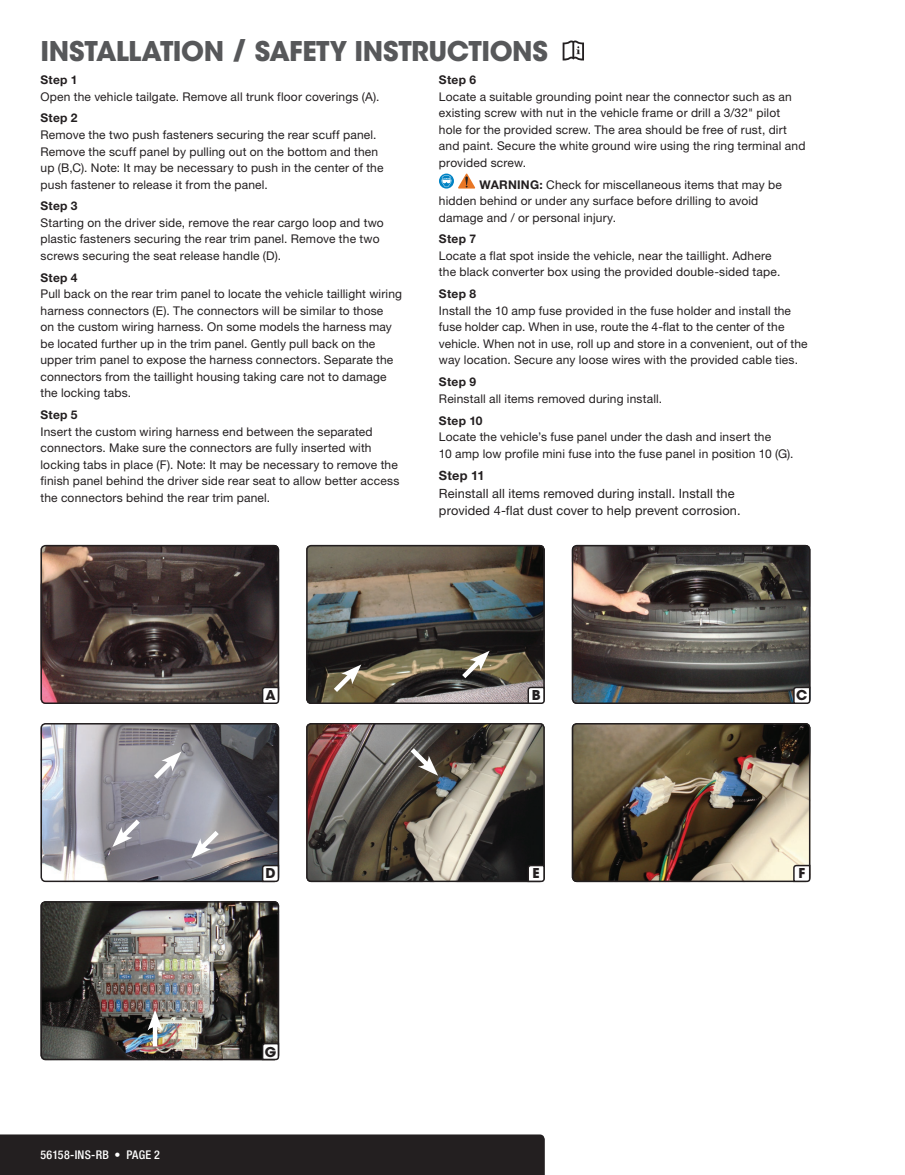
<style>
.page{position:relative;width:905px;height:1175px;background:#fff}
.page>*{position:absolute;margin:0;border:0;box-sizing:border-box;transform-origin:0 0}
.t1{font:700 27px "ITC Avant Garde Std";letter-spacing:-.015em;color:#57585a}
.t2{font:700 13.5px "ITC Avant Garde Std";color:#231f20}
.t3{font:12.75px/17.2px "Helvetica Neue LT Std";letter-spacing:.01em;color:#231f20}
.t4{font:700 12.75px "Helvetica Neue LT Std";letter-spacing:.02em;color:#231f20}
.t5{font:12px/16.5px "Helvetica Neue LT Std";letter-spacing:.01em;color:#231f20}
.t6{font:700 12px "Helvetica Neue LT Std";letter-spacing:.025em;color:#231f20}
.t7{font:500 condensed 12px "Helvetica Neue LT Std";letter-spacing:.02em;color:#fff}
.s1{font-weight:700}
</style>
<div class="page">
<svg style="left:562px;top:41px;width:22px;height:19px"></svg>
<img style="left:43px;top:545px;width:236px;height:156px">
<div style="left:40px;top:545px;width:239px;height:159px;border:2px solid #231f20;border-radius:4px"></div>
<img style="left:309px;top:545px;width:235px;height:156px">
<div style="left:306px;top:545px;width:238px;height:159px;border:2px solid #231f20;border-radius:4px"></div>
<img style="left:574px;top:545px;width:236px;height:156px">
<div style="left:571px;top:545px;width:239px;height:159px;border:2px solid #231f20;border-radius:4px"></div>
<img style="left:43px;top:726px;width:233px;height:153px">
<div style="left:40px;top:723px;width:239px;height:159px;border:2px solid #231f20;border-radius:4px"></div>
<img style="left:309px;top:723px;width:235px;height:156px">
<div style="left:306px;top:723px;width:238px;height:159px;border:2px solid #231f20;border-radius:4px"></div>
<img style="left:574px;top:723px;width:236px;height:156px">
<div style="left:571px;top:723px;width:239px;height:159px;border:2px solid #231f20;border-radius:4px"></div>
<img style="left:43px;top:904px;width:233px;height:153px">
<div style="left:40px;top:901px;width:239px;height:159px;border:2px solid #231f20;border-radius:4px"></div>
<svg style="left:261px;top:686px;width:19px;height:18px"></svg>
<svg style="left:526px;top:686px;width:19px;height:18px"></svg>
<svg style="left:792px;top:686px;width:19px;height:18px"></svg>
<svg style="left:261px;top:864px;width:19px;height:18px"></svg>
<svg style="left:261px;top:1042px;width:19px;height:18px"></svg>
<svg style="left:526px;top:864px;width:19px;height:18px"></svg>
<svg style="left:792px;top:864px;width:19px;height:18px"></svg>
<svg style="left:329px;top:659px;width:37px;height:37px"></svg>
<svg style="left:457px;top:645px;width:38px;height:38px"></svg>
<svg style="left:149px;top:746px;width:38px;height:37px"></svg>
<svg style="left:406px;top:743px;width:37px;height:38px"></svg>
<svg style="left:107px;top:814px;width:38px;height:38px"></svg>
<svg style="left:186px;top:826px;width:37px;height:37px"></svg>
<hr style="left:153px;top:1022px;width:4px;height:24px;background:#fff">
<svg style="left:147px;top:1009px;width:16px;height:21px"></svg>
<svg style="left:458px;top:174px;width:17px;height:14px"></svg>
<svg style="left:439px;top:174px;width:15px;height:14px"></svg>
<svg style="left:441px;top:175px;width:10px;height:12px"></svg>
<div style="left:0;top:1134px;width:544px;height:40px;background:#231f20"></div>
<h1 class="t1" style="left:40px;top:33px;width:509px">INSTALLATION / SAFETY INSTRUCTIONS</h1>
<p class="t6" style="left:40px;top:72px;width:39px">Step 1</p>
<p class="t5" style="left:40px;top:88px;width:340px">Open the vehicle tailgate. Remove all trunk floor coverings (A).</p>
<p class="t6" style="left:40px;top:111px;width:39px">Step 2</p>
<p class="t5" style="left:40px;top:126px;width:344px">Remove the two push fasteners securing the rear scuff panel.<br>Remove the scuff panel by pulling out on the bottom and then up (B,C). Note: It may be necessary to push in the center of the push fastener to release it from the panel.</p>
<p class="t6" style="left:40px;top:199px;width:39px">Step 3</p>
<p class="t5" style="left:40px;top:214px;width:345px">Starting on the driver side, remove the rear cargo loop and two plastic fasteners securing the rear trim panel. Remove the two screws securing the seat release handle (D).</p>
<p class="t6" style="left:40px;top:270px;width:39px">Step 4</p>
<p class="t5" style="left:40px;top:286px;width:363px">Pull back on the rear trim panel to locate the vehicle taillight wiring harness connectors (E). The connectors will be similar to those<br>on the custom wiring harness. On some models the harness may be located further up in the trim panel. Gently pull back on the upper trim panel to expose the harness connectors. Separate the connectors from the taillight housing taking care not to damage the locking tabs.</p>
<p class="t6" style="left:40px;top:407px;width:39px">Step 5</p>
<p class="t5" style="left:40px;top:423px;width:360px">Insert the custom wiring harness end between the separated connectors. Make sure the connectors are fully inserted with locking tabs in place (F). Note: It may be necessary to remove the finish panel behind the driver side rear seat to allow better access the connectors behind the rear trim panel.</p>
<p class="t6" style="left:439px;top:72px;width:39px">Step 6</p>
<p class="t5" style="left:439px;top:88px;width:368px">Locate a suitable grounding point near the connector such as an existing screw with nut in the vehicle frame or drill a 3/32" pilot hole for the provided screw. The area should be free of rust, dirt and paint. Secure the white ground wire using the ring terminal and provided screw.</p>
<p class="t5" style="left:439px;top:176px;width:344px;text-indent:40px"><span class="s1">WARNING:</span> Check for miscellaneous items that may be hidden behind or under any surface before drilling to avoid damage and / or personal injury.</p>
<p class="t6" style="left:439px;top:232px;width:39px">Step 7</p>
<p class="t5" style="left:439px;top:247px;width:343px">Locate a flat spot inside the vehicle, near the taillight. Adhere the black converter box using the provided double-sided tape.</p>
<p class="t6" style="left:439px;top:287px;width:39px">Step 8</p>
<p class="t5" style="left:439px;top:302px;width:370px">Install the 10 amp fuse provided in the fuse holder and install the fuse holder cap. When in use, route the 4-flat to the center of the vehicle. When not in use, roll up and store in a convenient, out of the way location. Secure any loose wires with the provided cable ties.</p>
<p class="t6" style="left:439px;top:374px;width:39px">Step 9</p>
<p class="t5" style="left:439px;top:390px;width:225px">Reinstall all items removed during install.</p>
<p class="t6" style="left:439px;top:413px;width:45px">Step 10</p>
<p class="t5" style="left:439px;top:428px;width:356px">Locate the vehicle’s fuse panel under the dash and insert the<br>10 amp low profile mini fuse into the fuse panel in position 10 (G).</p>
<p class="t4" style="left:439px;top:468px;width:47px">Step 11</p>
<p class="t3" style="left:439px;top:484px;width:303px">Reinstall all items removed during install. Install the provided 4-flat dust cover to help prevent corrosion.</p>
<p class="t2" style="left:265px;top:686px;width:12px">A</p>
<p class="t2" style="left:531px;top:686px;width:10px">B</p>
<p class="t2" style="left:796px;top:686px;width:13px">C</p>
<p class="t7" style="left:40px;top:1147px;width:121px">56158-INS-RB • PAGE 2</p>
<p class="t2" style="left:265px;top:864px;width:12px">D</p>
<p class="t2" style="left:265px;top:1042px;width:13px">G</p>
<p class="t2" style="left:532px;top:864px;width:9px">E</p>
<p class="t2" style="left:798px;top:864px;width:8px">F</p>
</div>
